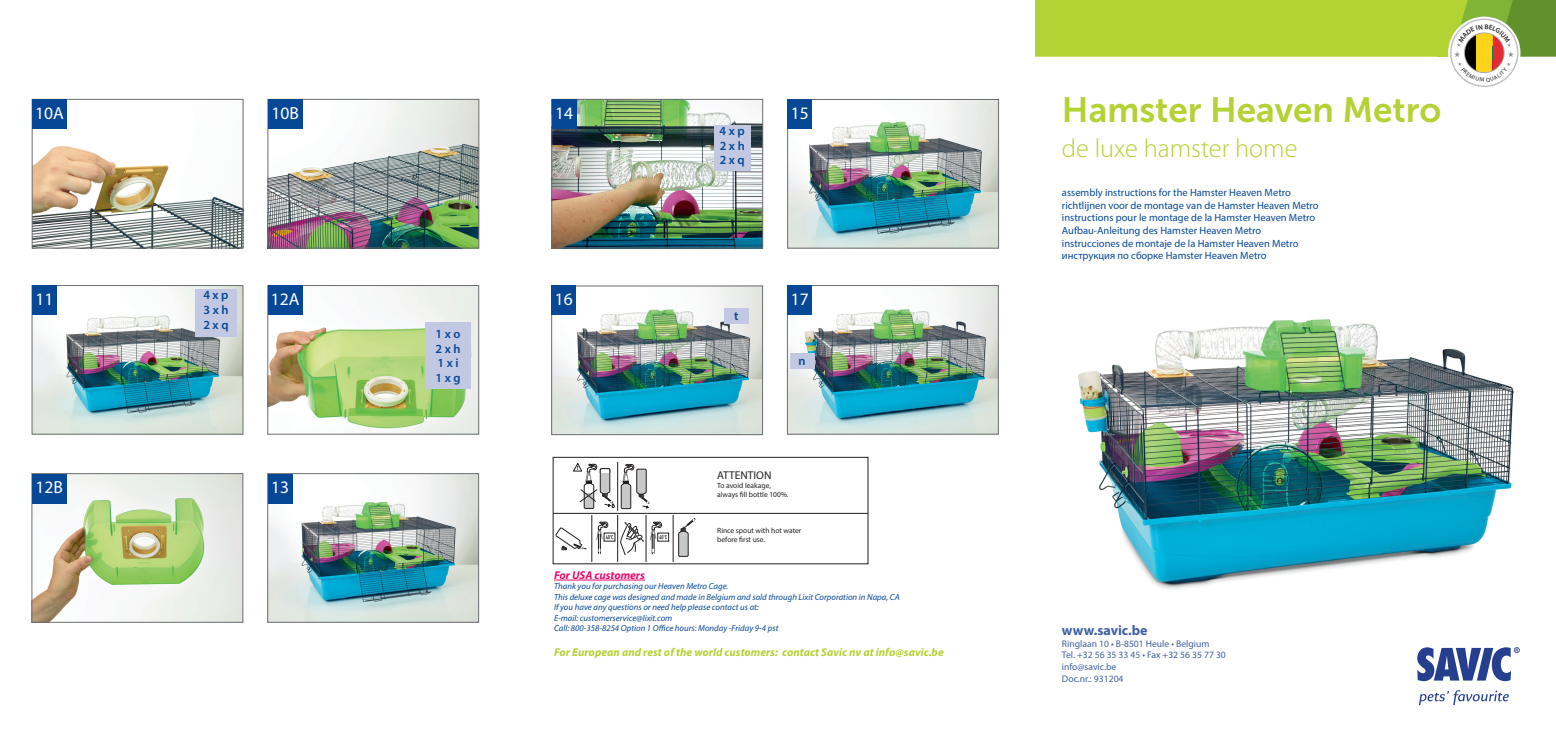
<style>
.page{position:relative;width:1556px;height:737px;background:#fff}
.page>*{position:absolute;margin:0;border:0;box-sizing:border-box;transform-origin:0 0}
.t1{font:35px "Museo Sans 700";color:#b3d234}
.t2{font:300 26.25px "Myriad Pro";color:#b3d234}
.t3{font:17.5px "Myriad Pro";color:#fff}
.t4{font:700 14px "Myriad Pro";color:#4060a6}
.t5{font:600 12.42px "Myriad Pro";color:#074896}
.t6{font:italic 700 11.38px "Myriad Pro";color:#b3d234}
.t7{font:italic 700 11.38px "Myriad Pro";color:#ec096d}
.t8{font:11.29px "Myriad Pro";color:#231f20}
.t9{font:10.5px "Myriad Pro";color:#074896}
.t10{font:9.62px "Myriad Pro";color:#4060a6}
.t11{font:italic 8.75px "Myriad Pro";color:#074896}
.t12{font:7.52px/9px "Myriad Pro";color:#231f20}
</style>
<div class="page">
<img style="left:1078px;top:319px;width:436px;height:270px">
<svg style="left:1417px;top:647px;width:102px;height:34px"></svg>
<svg style="left:1419px;top:690px;width:89px;height:15px"></svg>
<img style="left:34px;top:146px;width:207px;height:100px">
<div style="left:32px;top:99px;width:211px;height:149px;border:1px solid #6c6d70"></div>
<div style="left:32px;top:99px;width:35px;height:30px;background:#074896"></div>
<img style="left:270px;top:101px;width:207px;height:145px">
<div style="left:268px;top:99px;width:211px;height:149px;border:1px solid #6c6d70"></div>
<div style="left:268px;top:99px;width:34px;height:30px;background:#074896"></div>
<img style="left:34px;top:287px;width:207px;height:145px">
<div style="left:32px;top:285px;width:211px;height:149px;border:1px solid #6c6d70"></div>
<div style="left:32px;top:285px;width:25px;height:30px;background:#074896"></div>
<img style="left:270px;top:287px;width:207px;height:145px">
<div style="left:268px;top:285px;width:211px;height:149px;border:1px solid #6c6d70"></div>
<div style="left:268px;top:285px;width:34px;height:30px;background:#074896"></div>
<img style="left:34px;top:475px;width:207px;height:145px">
<div style="left:32px;top:473px;width:211px;height:149px;border:1px solid #6c6d70"></div>
<div style="left:32px;top:473px;width:35px;height:30px;background:#074896"></div>
<img style="left:269px;top:475px;width:207px;height:145px">
<div style="left:267px;top:473px;width:211px;height:149px;border:1px solid #6c6d70"></div>
<div style="left:268px;top:473px;width:24px;height:30px;background:#074896"></div>
<div style="left:195px;top:289px;width:42px;height:47px;background:#c3c8e2"></div>
<div style="left:425px;top:322px;width:46px;height:66px;background:#c3c8e2"></div>
<img style="left:553px;top:101px;width:207px;height:145px">
<div style="left:551px;top:99px;width:211px;height:149px;border:1px solid #6c6d70"></div>
<img style="left:789px;top:101px;width:207px;height:145px">
<div style="left:787px;top:99px;width:211px;height:149px;border:1px solid #6c6d70"></div>
<div style="left:787px;top:99px;width:25px;height:30px;background:#074896"></div>
<img style="left:553px;top:288px;width:207px;height:145px">
<div style="left:551px;top:286px;width:211px;height:149px;border:1px solid #6c6d70"></div>
<img style="left:789px;top:287px;width:207px;height:145px">
<div style="left:787px;top:285px;width:211px;height:149px;border:1px solid #6c6d70"></div>
<div style="left:787px;top:285px;width:25px;height:30px;background:#074896"></div>
<div style="left:551px;top:99px;width:25px;height:30px;background:#074896"></div>
<div style="left:551px;top:285px;width:25px;height:30px;background:#074896"></div>
<div style="left:553px;top:457px;width:315px;height:107px;border:1px solid #231f20"></div>
<hr style="left:617px;top:462px;width:1px;height:48px;background:#231f20">
<svg style="left:573px;top:463px;width:41px;height:46px"></svg>
<svg style="left:621px;top:463px;width:28px;height:46px"></svg>
<hr style="left:553px;top:513px;width:315px;height:1px;background:#231f20">
<div style="left:652px;top:533px;width:2px;height:21px;border:1px solid #231f20"></div>
<svg style="left:657px;top:533px;width:11px;height:8px"></svg>
<svg style="left:650px;top:521px;width:17px;height:19px"></svg>
<svg style="left:620px;top:522px;width:24px;height:33px"></svg>
<svg style="left:556px;top:527px;width:30px;height:23px"></svg>
<svg style="left:678px;top:518px;width:17px;height:38px"></svg>
<hr style="left:673px;top:516px;width:1px;height:45px;background:#231f20">
<hr style="left:646px;top:516px;width:1px;height:45px;background:#231f20">
<hr style="left:617px;top:516px;width:1px;height:45px;background:#231f20">
<hr style="left:591px;top:516px;width:1px;height:45px;background:#231f20">
<div style="left:598px;top:533px;width:2px;height:21px;border:1px solid #231f20"></div>
<svg style="left:604px;top:533px;width:11px;height:8px"></svg>
<svg style="left:596px;top:521px;width:17px;height:19px"></svg>
<hr style="left:554px;top:579px;width:91px;height:1px;background:#ec096d">
<div style="left:713px;top:125px;width:37px;height:45px;background:#c3c8e2"></div>
<div style="left:724px;top:308px;width:24px;height:15px;background:#c3c8e2"></div>
<div style="left:789px;top:353px;width:25px;height:15px;background:#c3c8e2"></div>
<svg style="left:1035px;top:0;width:520px;height:87px"></svg>
<p class="t3" style="left:35px;top:102px;width:30px">10A</p>
<p class="t3" style="left:271px;top:102px;width:29px">10B</p>
<p class="t3" style="left:555px;top:102px;width:19px">14</p>
<p class="t5" style="left:719px;top:122px;width:27px">4 x p</p>
<p class="t5" style="left:719px;top:137px;width:27px">2 x h</p>
<p class="t5" style="left:719px;top:152px;width:27px">2 x q</p>
<p class="t3" style="left:791px;top:102px;width:19px">15</p>
<p class="t1" style="left:1061px;top:90px;width:381px">Hamster Heaven Metro</p>
<p class="t2" style="left:1061px;top:133px;width:237px">de luxe hamster home</p>
<p class="t9" style="left:1061px;top:186px;width:230px">assembly instructions for the Hamster Heaven Metro</p>
<p class="t9" style="left:1061px;top:199px;width:258px">richtlijnen voor de montage van de Hamster Heaven Metro</p>
<p class="t9" style="left:1061px;top:211px;width:255px">instructions pour le montage de la Hamster Heaven Metro</p>
<p class="t9" style="left:1061px;top:224px;width:201px">Aufbau-Anleitung des Hamster Heaven Metro</p>
<p class="t9" style="left:1061px;top:237px;width:238px">instrucciones de montaje de la Hamster Heaven Metro</p>
<p class="t9" style="left:1061px;top:249px;width:206px">инструкция по сборке Hamster Heaven Metro</p>
<p class="t5" style="left:203px;top:287px;width:27px">4 x p</p>
<p class="t5" style="left:203px;top:301px;width:27px">3 x h</p>
<p class="t5" style="left:203px;top:316px;width:27px">2 x q</p>
<p class="t3" style="left:35px;top:288px;width:19px">11</p>
<p class="t3" style="left:271px;top:288px;width:30px">12A</p>
<p class="t5" style="left:435px;top:325px;width:26px">1 x o</p>
<p class="t5" style="left:435px;top:340px;width:27px">2 x h</p>
<p class="t5" style="left:437px;top:355px;width:23px">1 x i</p>
<p class="t5" style="left:435px;top:370px;width:27px">1 x g</p>
<p class="t3" style="left:555px;top:288px;width:19px">16</p>
<p class="t5" style="left:734px;top:308px;width:6px">t</p>
<p class="t3" style="left:790px;top:288px;width:19px">17</p>
<p class="t5" style="left:798px;top:353px;width:9px">n</p>
<p class="t3" style="left:36px;top:476px;width:29px">12B</p>
<p class="t3" style="left:271px;top:476px;width:19px">13</p>
<p class="t8" style="left:717px;top:468px;width:56px">ATTENTION</p>
<p class="t12" style="left:717px;top:481px;width:73px">To avoid leakage, always fill bottle 100%.</p>
<p class="t12" style="left:717px;top:526px;width:86px">Rince spout with hot water before first use.</p>
<p class="t7" style="left:554px;top:567px;width:92px">For USA customers</p>
<p class="t11" style="left:554px;top:581px;width:176px">Thank you for purchasing our Heaven Metro Cage.</p>
<p class="t11" style="left:554px;top:591px;width:347px">This deluxe cage was designed and made in Belgium and sold through Lixit Corporation in Napa, CA</p>
<p class="t11" style="left:554px;top:602px;width:206px">If you have any questions or need help please contact us at:</p>
<p class="t11" style="left:554px;top:612px;width:120px">E-mail: customerservice@lixit.com</p>
<p class="t11" style="left:554px;top:623px;width:226px">Call: 800-358-8254 Option 1 Office hours: Monday -Friday 9-4 pst</p>
<p class="t6" style="left:554px;top:644px;width:391px">For European and rest of the world customers: contact Savic nv at info@savic.be</p>
<p class="t4" style="left:1061px;top:621px;width:87px">www.savic.be</p>
<p class="t10" style="left:1061px;top:637px;width:149px">Ringlaan 10 • B-8501 Heule • Belgium</p>
<p class="t10" style="left:1061px;top:649px;width:165px">Tel. +32 56 35 33 45 • Fax +32 56 35 77 30</p>
<p class="t10" style="left:1061px;top:661px;width:56px">info@savic.be</p>
<p class="t10" style="left:1061px;top:672px;width:63px">Doc.nr.: 931204</p>
</div>
